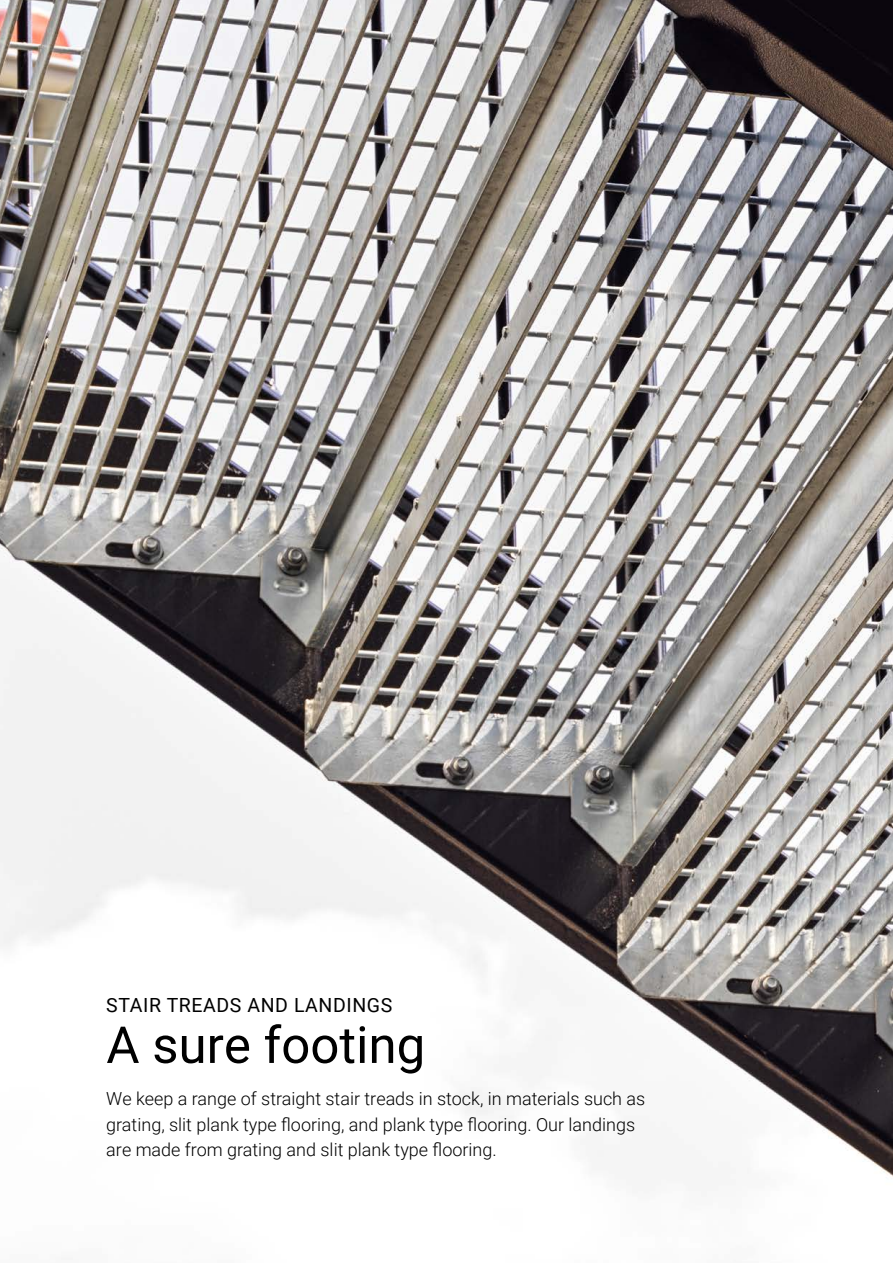
<style>
.page{position:relative;width:893px;height:1263px;background:#fff}
.page>*{position:absolute;margin:0;border:0;box-sizing:border-box;transform-origin:0 0}
.t1{font:51px "Roboto";color:#000}
.t2{font:19.5px "Roboto";letter-spacing:.03em;color:#000}
.t3{font:300 18px/25.5px "Roboto";color:#000}
</style>
<div class="page">
<img style="left:0;top:0;width:893px;height:1177px">
<p class="t2" style="left:106px;top:992px;width:287px">STAIR TREADS AND LANDINGS</p>
<h1 class="t1" style="left:106px;top:1009px;width:320px">A sure footing</h1>
<p class="t3" style="left:106px;top:1086px;width:540px">We keep a range of straight stair treads in stock, in materials such as grating, slit plank type flooring, and plank type flooring. Our landings are made from grating and slit plank type flooring.</p>
</div>
